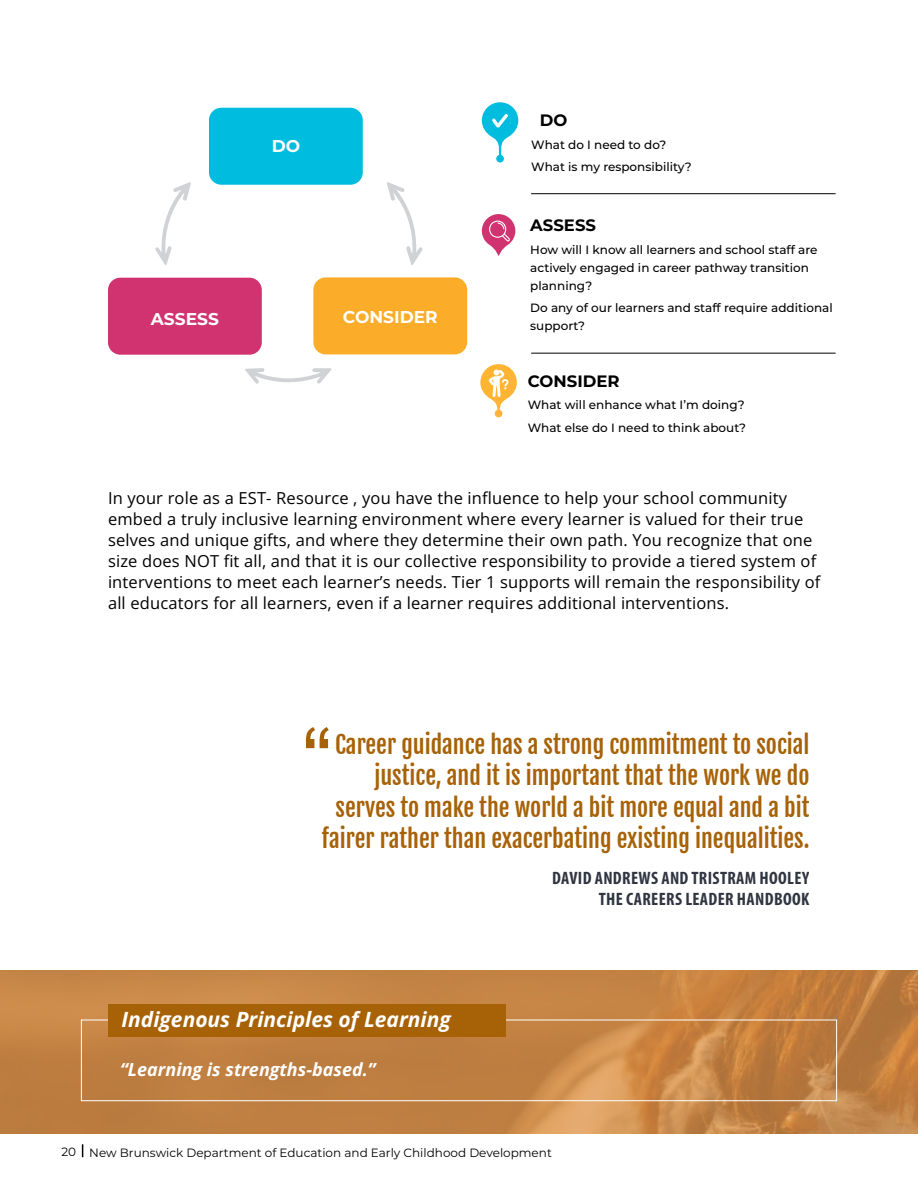
<style>
.page{position:relative;width:918px;height:1188px;background:#fff}
.page>*{position:absolute;margin:0;border:0;box-sizing:border-box;transform-origin:0 0}
.Brown_Quotes{font:24px/31.5px "Fjalla One";color:#a76207;text-align:right}
.IPoL_-_Brown_Background{font:italic 700 21px "Open Sans";color:#fff}
.Quote_Name{font:700 condensed 18px/21.6px "Myriad Pro";letter-spacing:.02em;color:#303641;text-align:right}
.t1{font:italic 700 18px "Open Sans";color:#fff}
.t2{font:700 17.1px "Montserrat";color:#fff}
.Body_11pt{font:16.5px/21px "Open Sans";letter-spacing:.01em;color:#000}
.t3{font:700 16.5px "Montserrat";color:#000}
.t4{font:500 12px/18px "Montserrat";color:#000}
.t5{font:12px "Montserrat";color:#000}
</style>
<div class="page">
<svg style="left:82px;top:1144px;width:1px;height:13px"></svg>
<svg style="left:306px;top:727px;width:23px;height:21px"></svg>
<svg style="left:0;top:970px;width:918px;height:164px;background:#c38244"></svg>
<div style="left:81px;top:1020px;width:756px;height:81px;border:1px solid #fff"></div>
<hr style="left:531px;top:193px;width:305px;height:1px;background:#000">
<hr style="left:531px;top:353px;width:305px;height:1px;background:#000">
<svg style="left:482px;top:102px;width:36px;height:61px"></svg>
<svg style="left:480px;top:364px;width:37px;height:53px"></svg>
<svg style="left:482px;top:214px;width:34px;height:42px"></svg>
<div style="left:209px;top:108px;width:154px;height:77px;background:#00bde0;border-radius:12px"></div>
<div style="left:108px;top:278px;width:154px;height:77px;background:#d13370;border-radius:12px"></div>
<div style="left:313px;top:277px;width:154px;height:77px;background:#fbac29;border-radius:12px"></div>
<svg style="left:387px;top:182px;width:36px;height:83px"></svg>
<svg style="left:155px;top:182px;width:36px;height:83px"></svg>
<svg style="left:245px;top:368px;width:87px;height:16px"></svg>
<div style="left:108px;top:1004px;width:397px;height:32px;background:#a76207"></div>
<p class="t2" style="left:272px;top:134px;width:30px">DO</p>
<p class="t2" style="left:151px;top:306px;width:70px">ASSESS</p>
<p class="t2" style="left:343px;top:305px;width:96px">CONSIDER</p>
<p class="t3" style="left:540px;top:108px;width:29px">DO</p>
<p class="t4" style="left:531px;top:135px;width:137px">What do I need to do?</p>
<p class="t4" style="left:531px;top:158px;width:162px">What is my responsibility?</p>
<p class="t3" style="left:530px;top:213px;width:67px">ASSESS</p>
<p class="t4" style="left:530px;top:240px;width:289px">How will I know all learners and school staff are actively engaged in career pathway transition planning?</p>
<p class="t4" style="left:530px;top:299px;width:304px">Do any of our learners and staff require additional support?</p>
<p class="t3" style="left:528px;top:369px;width:93px">CONSIDER</p>
<p class="t4" style="left:528px;top:396px;width:218px">What will enhance what I’m doing?</p>
<p class="t4" style="left:528px;top:418px;width:220px">What else do I need to think about?</p>
<p class="Body_11pt" style="left:108px;top:487px;width:714px">In your role as a EST- Resource , you have the influence to help your school community embed a truly inclusive learning environment where every learner is valued for their true selves and unique gifts, and where they determine their own path. You recognize that one size does NOT fit all, and that it is our collective responsibility to provide a tiered system of interventions to meet each learner’s needs. Tier 1 supports will remain the responsibility of all educators for all learners, even if a learner requires additional interventions.</p>
<p class="Brown_Quotes" style="left:322px;top:730px;width:489px">Career guidance has a strong commitment to social justice, and it is important that the work we do serves to make the world a bit more equal and a bit fairer rather than exacerbating existing inequalities.</p>
<p class="Quote_Name" style="left:552px;top:866px;width:259px">DAVID ANDREWS AND TRISTRAM HOOLEY<br>THE CAREERS LEADER HANDBOOK</p>
<h2 class="IPoL_-_Brown_Background" style="left:122px;top:1004px;width:331px">Indigenous Principles of Learning</h2>
<p class="t1" style="left:120px;top:1057px;width:257px">“Learning is strengths-based.”</p>
<p class="t5" style="left:62px;top:1144px;width:492px">20 New Brunswick Department of Education and Early Childhood Development</p>
</div>
